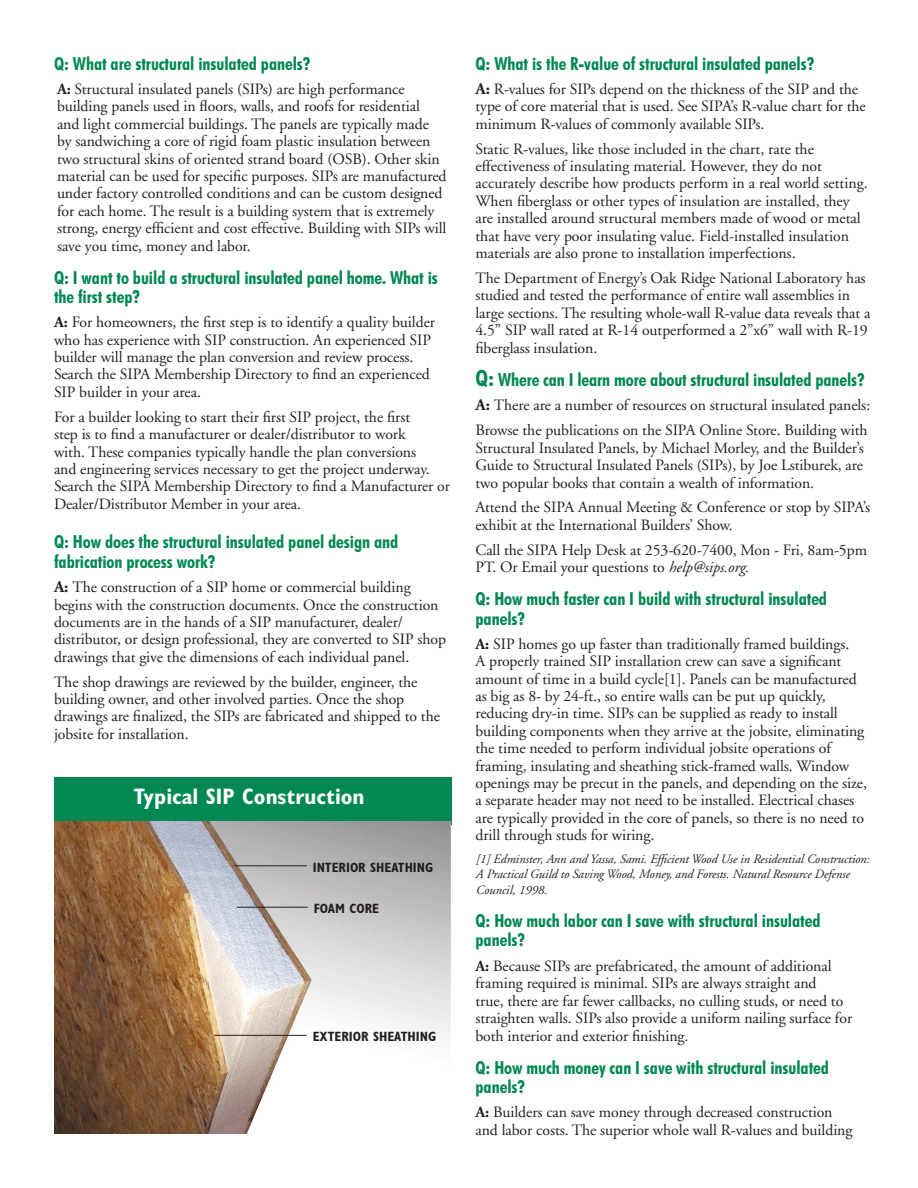
<style>
.page{position:relative;width:918px;height:1188px;background:#fff}
.page>*{position:absolute;margin:0;border:0;box-sizing:border-box;transform-origin:0 0}
.t1{font:700 condensed 22.5px "Gill Sans";color:#fff}
.t2{font:700 condensed 18px/19.5px "Futura BT";letter-spacing:-.005em;color:#008752}
.t3{font:15.75px/17.4px "Adobe Garamond";letter-spacing:-.005em;color:#231f20}
.t4{font:700 condensed 13.5px "Gill Sans";color:#231f20}
.t5{font:italic 12.75px/15.3px "Adobe Garamond";letter-spacing:-.005em;color:#231f20}
.s1{font-weight:700}
.s2{font-weight:700;font-size:16.5px}
.s3{font-size:22.5px}
.s4{font-style:italic}
</style>
<div class="page">
<div style="left:54px;top:777px;width:397px;height:47px;background:#008752"></div>
<img style="left:54px;top:822px;width:397px;height:312px">
<hr style="left:236px;top:866px;width:71px;height:1px;background:#231f20">
<hr style="left:214px;top:1035px;width:93px;height:1px;background:#231f20">
<hr style="left:237px;top:907px;width:71px;height:1px;background:#231f20">
<p class="t2" style="left:54px;top:55px;width:258px">Q: What are structural insulated panels?</p>
<p class="t3" style="left:57px;top:82px;width:391px"><span class="s1">A:</span> Structural insulated panels (SIPs) are high performance building panels used in floors, walls, and roofs for residential<br>and light commercial buildings. The panels are typically made by sandwiching a core of rigid foam plastic insulation between two structural skins of oriented strand board (OSB). Other skin material can be used for specific purposes. SIPs are manufactured under factory controlled conditions and can be custom designed for each home. The result is a building system that is extremely strong, energy efficient and cost effective. Building with SIPs will save you time, money and labor.</p>
<p class="t2" style="left:54px;top:268px;width:385px">Q: I want to build a structural insulated panel home. What is the first step?</p>
<p class="t3" style="left:54px;top:315px;width:383px"><span class="s1">A:</span> For homeowners, the first step is to identify a quality builder who has experience with SIP construction. An experienced SIP builder will manage the plan conversion and review process.<br>Search the SIPA Membership Directory to find an experienced SIP builder in your area.</p>
<p class="t3" style="left:54px;top:409px;width:398px">For a builder looking to start their first SIP project, the first<br>step is to find a manufacturer or dealer/distributor to work<br>with. These companies typically handle the plan conversions<br>and engineering services necessary to get the project underway.<br>Search the SIPA Membership Directory to find a Manufacturer or Dealer/Distributor Member in your area.</p>
<p class="t2" style="left:54px;top:533px;width:346px">Q: How does the structural insulated panel design and fabrication process work?</p>
<p class="t3" style="left:54px;top:580px;width:394px"><span class="s2">A:</span> The construction of a SIP home or commercial building begins with the construction documents. Once the construction documents are in the hands of a SIP manufacturer, dealer/ distributor, or design professional, they are converted to SIP shop drawings that give the dimensions of each individual panel.</p>
<p class="t3" style="left:54px;top:674px;width:387px">The shop drawings are reviewed by the builder, engineer, the building owner, and other involved parties. Once the shop drawings are finalized, the SIPs are fabricated and shipped to the jobsite for installation.</p>
<h1 class="t1" style="left:134px;top:788px;width:232px">Typical SIP Construction</h1>
<p class="t4" style="left:313px;top:862px;width:122px">INTERIOR SHEATHING</p>
<p class="t4" style="left:314px;top:904px;width:67px">FOAM CORE</p>
<p class="t4" style="left:313px;top:1032px;width:125px">EXTERIOR SHEATHING</p>
<p class="t2" style="left:476px;top:55px;width:341px">Q: What is the R-value of structural insulated panels?</p>
<p class="t3" style="left:475px;top:82px;width:392px"><span class="s2">A:</span> R-values for SIPs depend on the thickness of the SIP and the type of core material that is used. See SIPA’s R-value chart for the minimum R-values of commonly available SIPs.</p>
<p class="t3" style="left:475px;top:141px;width:394px">Static R-values, like those included in the chart, rate the effectiveness of insulating material. However, they do not accurately describe how products perform in a real world setting.<br>When fiberglass or other types of insulation are installed, they are installed around structural members made of wood or metal that have very poor insulating value. Field-installed insulation materials are also prone to installation imperfections.</p>
<p class="t3" style="left:475px;top:271px;width:397px">The Department of Energy’s Oak Ridge National Laboratory has studied and tested the performance of entire wall assemblies in large sections. The resulting whole-wall R-value data reveals that a 4.5” SIP wall rated at R-14 outperformed a 2”x6” wall with R-19 fiberglass insulation.</p>
<p class="t2" style="left:476px;top:370px;width:391px"><span class="s3">Q:</span> Where can I learn more about structural insulated panels?</p>
<p class="t3" style="left:475px;top:394px;width:396px;line-height:24.9px"><span class="s2">A:</span> There are a number of resources on structural insulated panels:<br>Browse the publications on the SIPA Online Store. Building with</p>
<p class="t3" style="left:475px;top:441px;width:390px;text-align:justify">Structural Insulated Panels, by Michael Morley, and the Builder’s Guide to Structural Insulated Panels (SIPs), by Joe Lstiburek, are two popular books that contain a wealth of information.</p>
<p class="t3" style="left:475px;top:500px;width:396px">Attend the SIPA Annual Meeting &amp; Conference or stop by SIPA’s exhibit at the International Builders’ Show.</p>
<p class="t3" style="left:475px;top:543px;width:393px">Call the SIPA Help Desk at 253-620-7400, Mon - Fri, 8am-5pm<br>PT. Or Email your questions to <span class="s4">help@sips.org.</span></p>
<p class="t2" style="left:476px;top:590px;width:353px">Q: How much faster can I build with structural insulated panels?</p>
<p class="t3" style="left:476px;top:637px;width:393px"><span class="s1">A:</span> SIP homes go up faster than traditionally framed buildings.<br>A properly trained SIP installation crew can save a significant amount of time in a build cycle[1]. Panels can be manufactured as big as 8- by 24-ft., so entire walls can be put up quickly, reducing dry-in time. SIPs can be supplied as ready to install building components when they arrive at the jobsite, eliminating the time needed to perform individual jobsite operations of framing, insulating and sheathing stick-framed walls. Window openings may be precut in the panels, and depending on the size, a separate header may not need to be installed. Electrical chases are typically provided in the core of panels, so there is no need to drill through studs for wiring.</p>
<p class="t5" style="left:476px;top:852px;width:395px">[1] Edminster, Ann and Yassa, Sami. Efficient Wood Use in Residential Construction:<br>A Practical Guild to Saving Wood, Money, and Forests. Natural Resource Defense<br>Council, 1998.</p>
<p class="t2" style="left:476px;top:911px;width:347px">Q: How much labor can I save with structural insulated panels?</p>
<p class="t3" style="left:476px;top:959px;width:378px"><span class="s1">A:</span> Because SIPs are prefabricated, the amount of additional framing required is minimal. SIPs are always straight and<br>true, there are far fewer callbacks, no culling studs, or need to straighten walls. SIPs also provide a uniform nailing surface for both interior and exterior finishing.</p>
<p class="t2" style="left:476px;top:1058px;width:355px">Q: How much money can I save with structural insulated panels?</p>
<p class="t3" style="left:476px;top:1105px;width:379px"><span class="s1">A:</span> Builders can save money through decreased construction and labor costs. The superior whole wall R-values and building</p>
</div>
